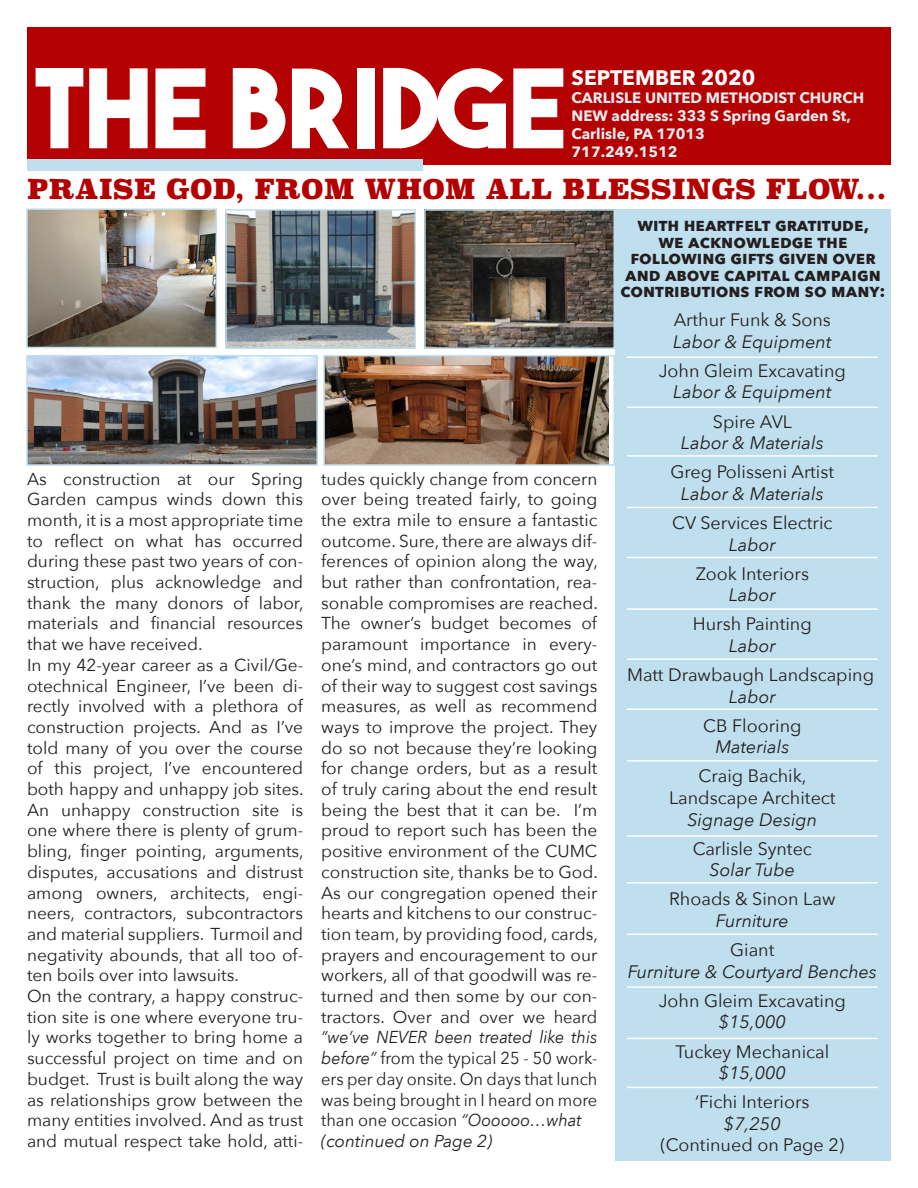
<style>
.page{position:relative;width:918px;height:1188px;background:#fff}
.page>*{position:absolute;margin:0;border:0;box-sizing:border-box;transform-origin:0 0}
.t1{font:108.9px "The Bold Font";color:#fff}
.t2{font:900 27px "Superclarendon";letter-spacing:.01em;color:#b40000}
.t3{font:700 21px "Avenir Next";color:#fff}
.t4{font:18px/21.6px "Avenir Next";color:#231f20;text-align:center}
.t5{font:italic 18px "Avenir Next";color:#231f20}
.t6{font:700 18px/16.5px "Avenir Next";color:#231f20}
.t7{font:17.25px/20.7px "Avenir Next";color:#231f20;text-align:justify}
.t8{font:italic 17.25px "Avenir Next";color:#231f20}
.t9{font:700 15px "Avenir Next";color:#e4eaee}
.s1{font-style:italic}
</style>
<div class="page">
<div style="left:27px;top:27px;width:864px;height:138px;background:#b40000"></div>
<div style="left:27px;top:159px;width:396px;height:12px;background:#c0dfee"></div>
<div style="left:615px;top:209px;width:276px;height:952px;background:#c0dfee"></div>
<hr style="left:627px;top:356px;width:251px;height:2px;background:#fff">
<hr style="left:627px;top:407px;width:251px;height:1px;background:#fff">
<hr style="left:627px;top:455px;width:251px;height:2px;background:#fff">
<hr style="left:627px;top:507px;width:251px;height:1px;background:#fff">
<hr style="left:627px;top:557px;width:251px;height:1px;background:#fff">
<hr style="left:627px;top:608px;width:251px;height:2px;background:#fff">
<hr style="left:627px;top:658px;width:251px;height:2px;background:#fff">
<hr style="left:627px;top:708px;width:251px;height:2px;background:#fff">
<hr style="left:627px;top:760px;width:251px;height:2px;background:#fff">
<hr style="left:627px;top:835px;width:251px;height:2px;background:#fff">
<hr style="left:627px;top:882px;width:251px;height:2px;background:#fff">
<hr style="left:627px;top:933px;width:251px;height:2px;background:#fff">
<hr style="left:627px;top:986px;width:251px;height:2px;background:#fff">
<hr style="left:627px;top:1038px;width:251px;height:1px;background:#fff">
<hr style="left:627px;top:1087px;width:251px;height:1px;background:#fff">
<img style="left:29px;top:211px;width:185px;height:134px">
<div style="left:26px;top:208px;width:191px;height:140px;border:2px solid #c0dfee"></div>
<img style="left:228px;top:212px;width:185px;height:134px">
<div style="left:225px;top:209px;width:191px;height:140px;border:2px solid #c0dfee"></div>
<img style="left:427px;top:212px;width:185px;height:134px">
<div style="left:424px;top:209px;width:191px;height:140px;border:2px solid #c0dfee"></div>
<img style="left:29px;top:358px;width:286px;height:105px">
<div style="left:26px;top:355px;width:292px;height:111px;border:2px solid #c0dfee"></div>
<img style="left:326px;top:358px;width:282px;height:105px">
<div style="left:323px;top:355px;width:292px;height:111px;border:2px solid #c0dfee"></div>
<p class="t1" style="left:33px;top:40px;width:535px">THE BRIDGE</p>
<p class="t2" style="left:27px;top:171px;width:861px">PRAISE GOD, FROM WHOM ALL BLESSINGS FLOW...</p>
<p class="t6" style="left:637px;top:216px;width:233px">with heartfelt gratitude,</p>
<p class="t6" style="left:658px;top:233px;width:191px">we acknowledge the</p>
<p class="t6" style="left:625px;top:249px;width:257px">following gifts given over and above capital campaign</p>
<p class="t6" style="left:620px;top:282px;width:267px">contributions from so many:</p>
<p class="t4" style="left:674px;top:308px;width:159px">Arthur Funk &amp; Sons</p>
<p class="t5" style="left:673px;top:326px;width:160px">Labor &amp; Equipment</p>
<p class="t4" style="left:659px;top:359px;width:189px">John Gleim Excavating</p>
<p class="t5" style="left:673px;top:377px;width:160px">Labor &amp; Equipment</p>
<p class="t4" style="left:713px;top:410px;width:81px">Spire AVL</p>
<p class="t5" style="left:681px;top:428px;width:144px">Labor &amp; Materials</p>
<p class="t4" style="left:670px;top:460px;width:165px">Greg Polisseni Artist</p>
<p class="t5" style="left:681px;top:478px;width:144px">Labor &amp; Materials</p>
<p class="t4" style="left:672px;top:511px;width:162px">CV Services Electric</p>
<p class="t5" style="left:729px;top:529px;width:49px">Labor</p>
<p class="t4" style="left:696px;top:562px;width:115px">Zook Interiors</p>
<p class="t5" style="left:729px;top:580px;width:49px">Labor</p>
<p class="t4" style="left:693px;top:612px;width:120px">Hursh Painting</p>
<p class="t5" style="left:729px;top:630px;width:49px">Labor</p>
<p class="t4" style="left:627px;top:663px;width:248px">Matt Drawbaugh Landscaping<br><span class="s1">Labor</span></p>
<p class="t4" style="left:703px;top:714px;width:100px">CB Flooring</p>
<p class="t5" style="left:715px;top:732px;width:75px">Materials</p>
<p class="t4" style="left:699px;top:765px;width:110px">Craig Bachik,</p>
<p class="t4" style="left:669px;top:786px;width:168px">Landscape Architect</p>
<p class="t5" style="left:687px;top:804px;width:131px">Signage Design</p>
<p class="t4" style="left:693px;top:837px;width:121px">Carlisle Syntec</p>
<p class="t5" style="left:710px;top:855px;width:87px">Solar Tube</p>
<p class="t4" style="left:669px;top:888px;width:168px">Rhoads &amp; Sinon Law</p>
<p class="t5" style="left:716px;top:906px;width:74px">Furniture</p>
<p class="t4" style="left:730px;top:938px;width:46px">Giant</p>
<p class="t5" style="left:628px;top:956px;width:251px">Furniture &amp; Courtyard Benches</p>
<p class="t4" style="left:659px;top:989px;width:189px">John Gleim Excavating</p>
<p class="t5" style="left:719px;top:1007px;width:69px">$15,000</p>
<p class="t4" style="left:675px;top:1040px;width:155px">Tuckey Mechanical</p>
<p class="t5" style="left:719px;top:1058px;width:69px">$15,000</p>
<p class="t4" style="left:695px;top:1090px;width:116px">‘Fichi Interiors</p>
<p class="t5" style="left:724px;top:1108px;width:58px">$7,250</p>
<p class="t4" style="left:660px;top:1134px;width:185px">(Continued on Page 2)</p>
<p class="t3" style="left:572px;top:59px;width:185px">SEPTEMBER 2020</p>
<p class="t9" style="left:572px;top:85px;width:294px">CARLISLE UNITED METHODIST CHURCH</p>
<p class="t9" style="left:572px;top:103px;width:281px">NEW address: 333 S Spring Garden St,</p>
<p class="t9" style="left:572px;top:121px;width:135px">Carlisle, PA 17013</p>
<p class="t9" style="left:572px;top:139px;width:107px">717.249.1512</p>
<p class="t7" style="left:321px;top:467px;width:278px">tudes quickly change from concern over being treated fairly, to going the extra mile to ensure a fantastic outcome. Sure, there are always dif&shy;ferences of opinion along the way, but rather than confrontation, rea&shy;sonable compromises are reached.<br>The owner’s budget becomes of paramount importance in every&shy;one’s mind, and contractors go out of their way to suggest cost savings measures, as well as recommend ways to improve the project. They do so not because they’re looking for change orders, but as a result of truly caring about the end result being the best that it can be. I’m proud to report such has been the positive environment of the CUMC construction site, thanks be to God.</p>
<p class="t7" style="left:321px;top:881px;width:278px">As our congregation opened their hearts and kitchens to our construc&shy;tion team, by providing food, cards, prayers and encouragement to our workers, all of that goodwill was re&shy;turned and then some by our con&shy;tractors. Over and over we heard <span class="s1">“we’ve NEVER been treated like this before”</span> from the typical 25 - 50 work&shy;ers per day onsite. On days that lunch was being brought in I heard on more than one occasion <span class="s1">“Oooooo…what</span></p>
<p class="t8" style="left:321px;top:1126px;width:173px">(continued on Page 2)</p>
<p class="t7" style="left:27px;top:467px;width:278px">As construction at our Spring Garden campus winds down this month, it is a most appropriate time to reflect on what has occurred during these past two years of con&shy;struction, plus acknowledge and thank the many donors of labor, materials and financial resources that we have received.</p>
<p class="t7" style="left:27px;top:654px;width:278px">In my 42-year career as a Civil/Ge&shy;otechnical Engineer, I’ve been di&shy;rectly involved with a plethora of construction projects. And as I’ve told many of you over the course of this project, I’ve encountered both happy and unhappy job sites.<br>An unhappy construction site is one where there is plenty of grum&shy;bling, finger pointing, arguments, disputes, accusations and distrust among owners, architects, engi&shy;neers, contractors, subcontractors and material suppliers. Turmoil and negativity abounds, that all too of&shy;ten boils over into lawsuits.</p>
<p class="t7" style="left:27px;top:985px;width:278px">On the contrary, a happy construc&shy;tion site is one where everyone tru&shy;ly works together to bring home a successful project on time and on budget. Trust is built along the way as relationships grow between the many entities involved. And as trust and mutual respect take hold, atti-</p>
</div>
